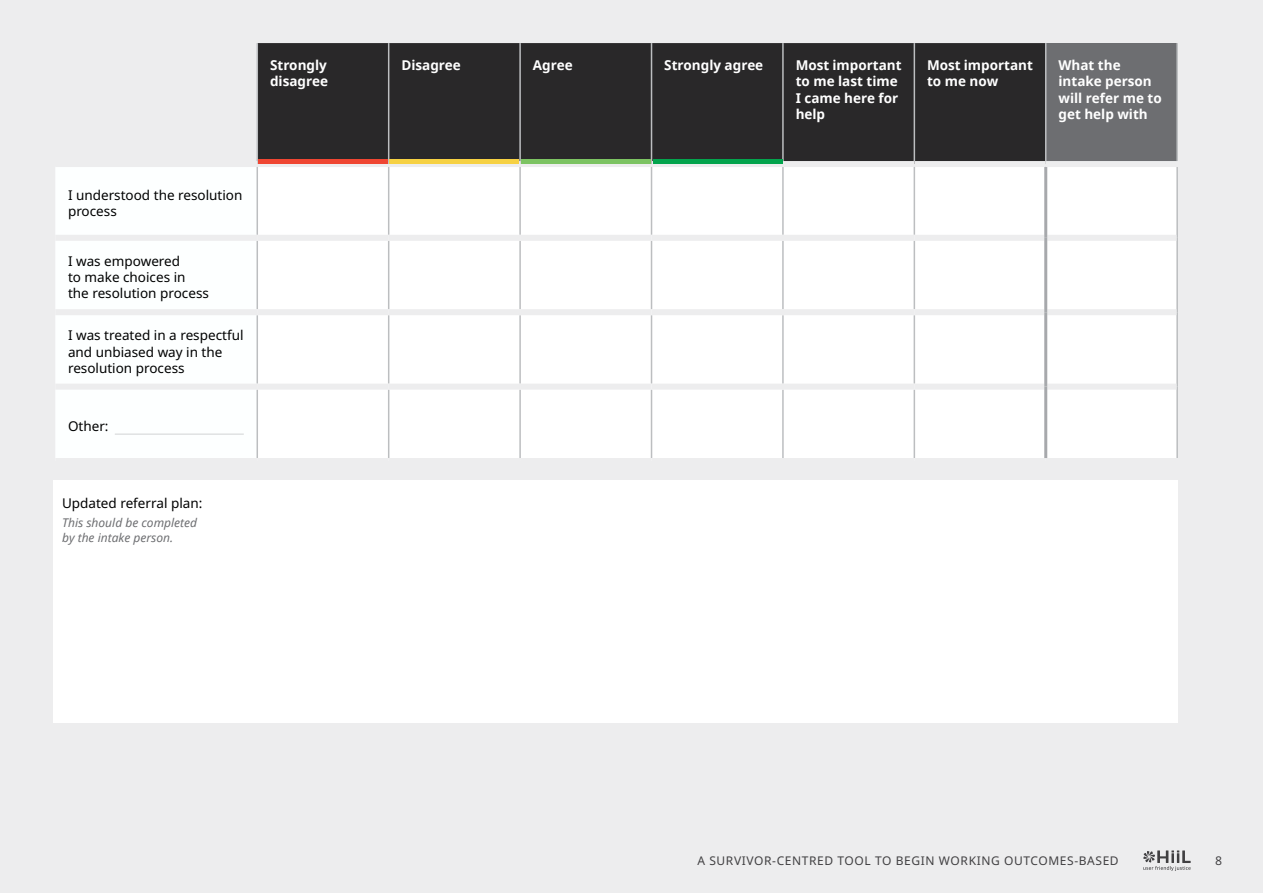
<style>
.page{position:relative;width:1263px;height:893px;background:#ededee}
.page>*{position:absolute;margin:0;border:0;box-sizing:border-box;transform-origin:0 0}
.t1{font:13.5px/16.2px "Noto Sans";color:#000}
.t2{font:700 13.5px/16.2px "Noto Sans";color:#fff}
.t3{font:12px "Noto Sans";letter-spacing:.05em;color:#414042}
.t4{font:italic 12px/14.4px "Noto Sans";color:#6d6e71}
</style>
<div class="page">
<div style="left:55px;top:167px;width:201px;height:291px;background:#fdffff"></div>
<div style="left:258px;top:167px;width:918px;height:291px;background:#fff"></div>
<hr style="left:256px;top:166px;width:2px;height:69px;background:#bcbec0">
<hr style="left:388px;top:166px;width:1px;height:69px;background:#bcbec0">
<hr style="left:519px;top:166px;width:2px;height:69px;background:#bcbec0">
<hr style="left:651px;top:166px;width:1px;height:69px;background:#bcbec0">
<hr style="left:782px;top:166px;width:2px;height:69px;background:#bcbec0">
<hr style="left:913px;top:166px;width:2px;height:69px;background:#bcbec0">
<hr style="left:1176px;top:166px;width:2px;height:72px;background:#bcbec0">
<hr style="left:256px;top:241px;width:2px;height:68px;background:#bcbec0">
<hr style="left:388px;top:241px;width:1px;height:68px;background:#bcbec0">
<hr style="left:519px;top:241px;width:2px;height:68px;background:#bcbec0">
<hr style="left:651px;top:241px;width:1px;height:68px;background:#bcbec0">
<hr style="left:782px;top:241px;width:2px;height:68px;background:#bcbec0">
<hr style="left:913px;top:241px;width:2px;height:68px;background:#bcbec0">
<hr style="left:1176px;top:238px;width:2px;height:74px;background:#bcbec0">
<hr style="left:256px;top:315px;width:2px;height:69px;background:#bcbec0">
<hr style="left:388px;top:315px;width:1px;height:69px;background:#bcbec0">
<hr style="left:519px;top:315px;width:2px;height:69px;background:#bcbec0">
<hr style="left:651px;top:315px;width:1px;height:69px;background:#bcbec0">
<hr style="left:782px;top:315px;width:2px;height:69px;background:#bcbec0">
<hr style="left:913px;top:315px;width:2px;height:69px;background:#bcbec0">
<hr style="left:1176px;top:312px;width:2px;height:75px;background:#bcbec0">
<hr style="left:256px;top:390px;width:2px;height:68px;background:#bcbec0">
<hr style="left:388px;top:390px;width:1px;height:68px;background:#bcbec0">
<hr style="left:519px;top:390px;width:2px;height:68px;background:#bcbec0">
<hr style="left:651px;top:390px;width:1px;height:68px;background:#bcbec0">
<hr style="left:782px;top:390px;width:2px;height:68px;background:#bcbec0">
<hr style="left:913px;top:390px;width:2px;height:68px;background:#bcbec0">
<hr style="left:1176px;top:387px;width:2px;height:71px;background:#bcbec0">
<div style="left:55px;top:235px;width:202px;height:6px;background:#ededee"></div>
<div style="left:257px;top:235px;width:132px;height:6px;background:#ededee"></div>
<div style="left:389px;top:235px;width:131px;height:6px;background:#ededee"></div>
<div style="left:520px;top:235px;width:131px;height:6px;background:#ededee"></div>
<div style="left:651px;top:235px;width:132px;height:6px;background:#ededee"></div>
<div style="left:783px;top:235px;width:131px;height:6px;background:#ededee"></div>
<div style="left:914px;top:235px;width:130px;height:6px;background:#ededee"></div>
<div style="left:1047px;top:235px;width:129px;height:6px;background:#ededee"></div>
<div style="left:55px;top:309px;width:202px;height:6px;background:#ededee"></div>
<div style="left:257px;top:309px;width:132px;height:6px;background:#ededee"></div>
<div style="left:389px;top:309px;width:131px;height:6px;background:#ededee"></div>
<div style="left:520px;top:309px;width:131px;height:6px;background:#ededee"></div>
<div style="left:651px;top:309px;width:132px;height:6px;background:#ededee"></div>
<div style="left:783px;top:309px;width:131px;height:6px;background:#ededee"></div>
<div style="left:914px;top:309px;width:130px;height:6px;background:#ededee"></div>
<div style="left:1047px;top:309px;width:129px;height:6px;background:#ededee"></div>
<div style="left:55px;top:384px;width:202px;height:6px;background:#ededee"></div>
<div style="left:257px;top:384px;width:132px;height:6px;background:#ededee"></div>
<div style="left:389px;top:384px;width:131px;height:6px;background:#ededee"></div>
<div style="left:520px;top:384px;width:131px;height:6px;background:#ededee"></div>
<div style="left:651px;top:384px;width:132px;height:6px;background:#ededee"></div>
<div style="left:783px;top:384px;width:131px;height:6px;background:#ededee"></div>
<div style="left:914px;top:384px;width:130px;height:6px;background:#ededee"></div>
<div style="left:1047px;top:384px;width:129px;height:6px;background:#ededee"></div>
<hr style="left:1044px;top:166px;width:3px;height:72px;background:#a7a9ac">
<hr style="left:1044px;top:238px;width:3px;height:74px;background:#a7a9ac">
<hr style="left:1044px;top:312px;width:3px;height:75px;background:#a7a9ac">
<hr style="left:1044px;top:387px;width:3px;height:71px;background:#a7a9ac">
<hr style="left:115px;top:434px;width:129px;height:1px;background:#d1d3d4">
<div style="left:53px;top:480px;width:1125px;height:243px;background:#fff"></div>
<svg style="left:1143px;top:850px;width:48px;height:21px"></svg>
<div style="left:258px;top:43px;width:787px;height:118px;background:#292829"></div>
<div style="left:1046px;top:43px;width:131px;height:121px;background:#6d6e71"></div>
<div style="left:55px;top:161px;width:202px;height:6px;background:#ededee"></div>
<div style="left:257px;top:161px;width:132px;height:6px;background:#ededee"></div>
<div style="left:389px;top:161px;width:131px;height:6px;background:#ededee"></div>
<div style="left:520px;top:161px;width:131px;height:6px;background:#ededee"></div>
<div style="left:651px;top:161px;width:132px;height:6px;background:#ededee"></div>
<div style="left:783px;top:161px;width:131px;height:6px;background:#ededee"></div>
<div style="left:914px;top:161px;width:132px;height:6px;background:#ededee"></div>
<div style="left:1046px;top:161px;width:132px;height:6px;background:#ededee"></div>
<hr style="left:256px;top:43px;width:2px;height:118px;background:#bcbec0">
<hr style="left:388px;top:43px;width:1px;height:118px;background:#bcbec0">
<hr style="left:519px;top:43px;width:2px;height:118px;background:#bcbec0">
<hr style="left:651px;top:43px;width:1px;height:118px;background:#bcbec0">
<hr style="left:782px;top:43px;width:2px;height:118px;background:#bcbec0">
<hr style="left:913px;top:43px;width:2px;height:118px;background:#bcbec0">
<hr style="left:1045px;top:43px;width:1px;height:118px;background:#bcbec0">
<hr style="left:1176px;top:43px;width:2px;height:118px;background:#bcbec0">
<div style="left:653px;top:159px;width:129px;height:5px;background:#03a44d"></div>
<div style="left:521px;top:159px;width:129px;height:5px;background:#7cc362"></div>
<div style="left:390px;top:159px;width:129px;height:5px;background:#f6d143"></div>
<div style="left:258px;top:159px;width:129px;height:5px;background:#ef4632"></div>
<p class="t1" style="left:68px;top:187px;width:176px">I understood the resolution process</p>
<p class="t1" style="left:68px;top:253px;width:142px">I was empowered<br>to make choices in the resolution process</p>
<p class="t1" style="left:68px;top:328px;width:177px">I was treated in a respectful and unbiased way in the resolution process</p>
<p class="t1" style="left:68px;top:418px;width:42px">Other:</p>
<p class="t1" style="left:62px;top:496px;width:142px">Updated referral plan:</p>
<p class="t4" style="left:62px;top:515px;width:137px">This should be completed by the intake person.</p>
<p class="t2" style="left:270px;top:58px;width:60px">Strongly disagree</p>
<p class="t2" style="left:401px;top:58px;width:61px">Disagree</p>
<p class="t2" style="left:533px;top:58px;width:41px">Agree</p>
<p class="t2" style="left:664px;top:58px;width:101px">Strongly agree</p>
<p class="t2" style="left:796px;top:58px;width:107px">Most important to me last time<br>I came here for help</p>
<p class="t2" style="left:927px;top:58px;width:107px">Most important to me now</p>
<p class="t2" style="left:1058px;top:58px;width:105px">What the intake person will refer me to get help with</p>
<p class="t3" style="left:697px;top:854px;width:423px">A SURVIVOR-CENTRED TOOL TO BEGIN WORKING OUTCOMES-BASED</p>
<p class="t3" style="left:1215px;top:854px;width:9px">8</p>
</div>
